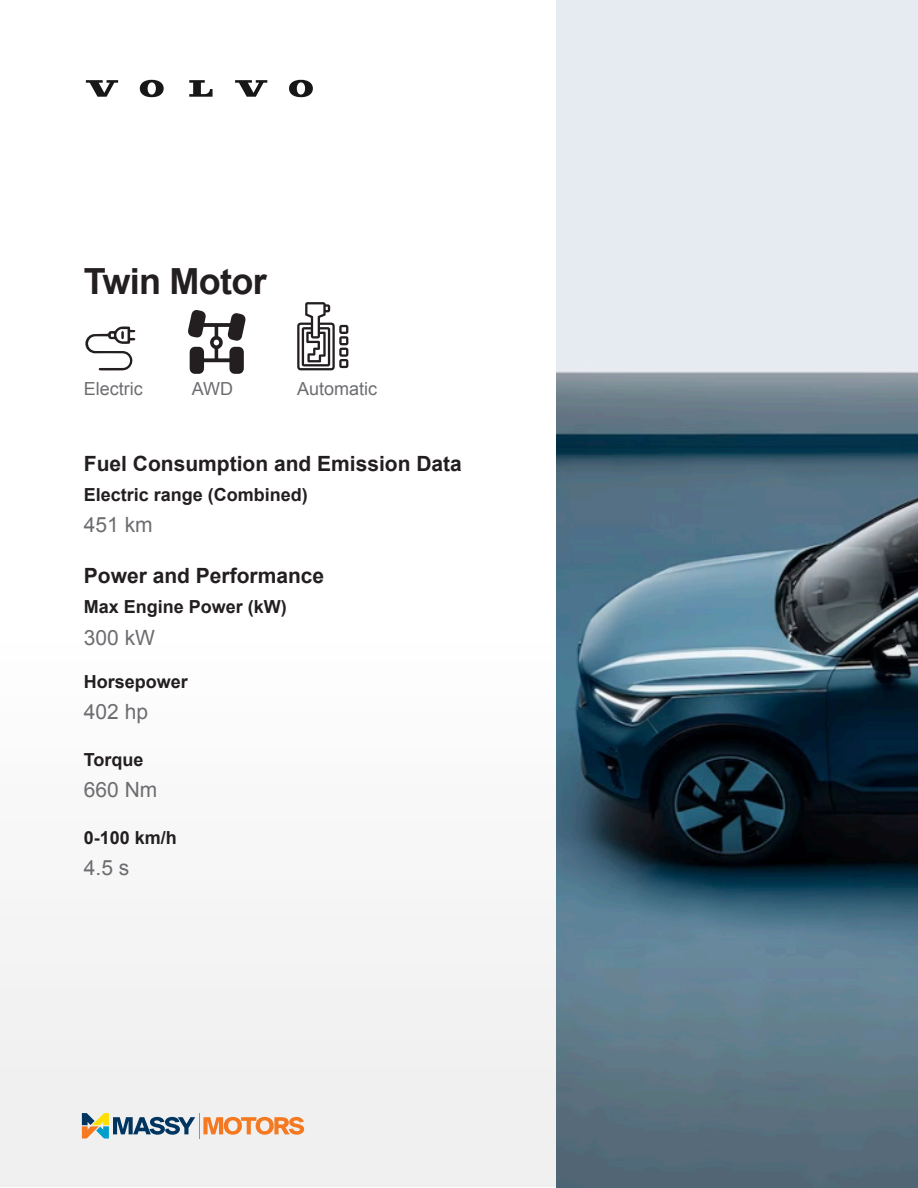
<style>
.page{position:relative;width:918px;height:1188px;background:#fff}
.page>*{position:absolute;margin:0;border:0;box-sizing:border-box;transform-origin:0 0}
.t1{font:700 36px "Arial";letter-spacing:-.02em;color:#231f20}
.t2{font:700 21px "Arial";color:#231f20}
.t3{font:21px "Arial";color:#6c6d70}
.t4{font:700 18px "Arial";color:#231f20}
.t5{font:18px "Arial";color:#6c6d70}
</style>
<div class="page">
<div style="left:1px;top:1px;width:916px;height:1186px;background:linear-gradient(to bottom,#fff,#f2f2f2)"></div>
<svg style="left:82px;top:1113px;width:222px;height:26px"></svg>
<svg style="left:86px;top:80px;width:227px;height:17px"></svg>
<img style="left:556px;top:0;width:362px;height:1188px">
<svg style="left:85px;top:326px;width:50px;height:44px"></svg>
<svg style="left:297px;top:302px;width:51px;height:68px"></svg>
<svg style="left:188px;top:310px;width:58px;height:64px"></svg>
<h1 class="t1" style="left:84px;top:258px;width:184px">Twin Motor</h1>
<p class="t5" style="left:84px;top:377px;width:61px">Electric</p>
<p class="t5" style="left:192px;top:377px;width:43px">AWD</p>
<p class="t5" style="left:297px;top:377px;width:82px">Automatic</p>
<p class="t2" style="left:84px;top:449px;width:380px">Fuel Consumption and Emission Data</p>
<p class="t4" style="left:84px;top:483px;width:226px">Electric range (Combined)</p>
<p class="t3" style="left:84px;top:511px;width:70px">451 km</p>
<p class="t2" style="left:84px;top:562px;width:242px">Power and Performance</p>
<p class="t4" style="left:84px;top:595px;width:205px">Max Engine Power (kW)</p>
<p class="t3" style="left:84px;top:623px;width:73px">300 kW</p>
<p class="t4" style="left:84px;top:670px;width:106px">Horsepower</p>
<p class="t3" style="left:84px;top:698px;width:66px">402 hp</p>
<p class="t4" style="left:84px;top:748px;width:61px">Torque</p>
<p class="t3" style="left:84px;top:776px;width:75px">660 Nm</p>
<p class="t4" style="left:84px;top:826px;width:95px">0-100 km/h</p>
<p class="t3" style="left:84px;top:854px;width:47px">4.5 s</p>
</div>
